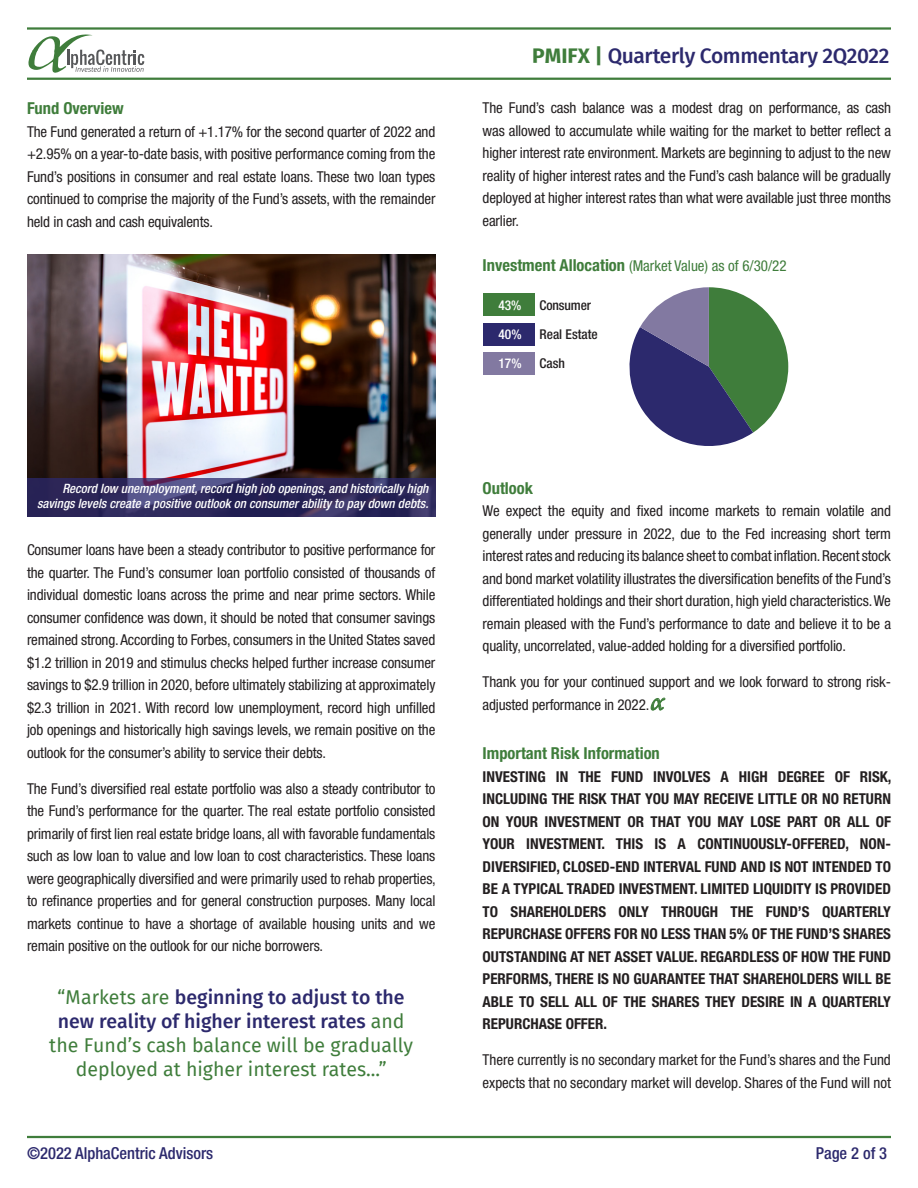
<style>
.page{position:relative;width:918px;height:1188px;background:#fff}
.page>*{position:absolute;margin:0;border:0;box-sizing:border-box;transform-origin:0 0}
.t1{font:500 21px "Fira Sans";letter-spacing:-.02em;color:#2c296d}
.t2{font:19.5px/24px "Fira Sans";color:#3f7d3b;text-align:center}
.t3{font:700 condensed 16.5px "Helvetica Neue LT Std";color:#3f7d3b}
.t4{font:500 condensed 16.5px "Helvetica Neue LT Std";color:#2c296d}
.t5{font:condensed 15px/22.5px "Helvetica Neue LT Std";letter-spacing:-.01em;color:#231f20;text-align:justify}
.t6{font:700 condensed 15px/22.5px "Helvetica Neue LT Std";color:#231f20;text-align:justify}
.t7{font:condensed 15px "Helvetica Neue LT Std";color:#3f7d3b}
.t8{font:500 condensed 13.5px "Helvetica Neue LT Std";color:#231f20}
.t9{font:500 condensed 13.5px "Helvetica Neue LT Std";color:#fff}
.t10{font:italic 500 condensed 12.9px/15px "Helvetica Neue LT Std";color:#fff;text-align:right}
.s1{font-weight:500;color:#2c296d}
.s2{font-weight:700;color:#3f7d3b}
.s3{font-weight:700;font-size:16.5px}
.s4{font-family:"Monotype Corsiva";font-stretch:normal;font-size:27px;color:#3f7d3b}
</style>
<div class="page">
<hr style="left:27px;top:1136px;width:864px;height:2px;background:#3f7d3b">
<svg style="left:28px;top:34px;width:116px;height:39px"></svg>
<hr style="left:27px;top:78px;width:864px;height:2px;background:#3f7d3b">
<hr style="left:27px;top:27px;width:864px;height:3px;background:#3f7d3b">
<div style="left:483px;top:294px;width:51px;height:22px;background:#3f7d3b"></div>
<div style="left:483px;top:323px;width:51px;height:22px;background:#2c296d"></div>
<div style="left:483px;top:352px;width:51px;height:22px;background:#8279a1"></div>
<svg style="left:629px;top:287px;width:159px;height:159px"></svg>
<img style="left:27px;top:254px;width:408px;height:224px">
<svg style="left:27px;top:478px;width:408px;height:38px;background:#312c5e"></svg>
<p class="t3" style="left:27px;top:99px;width:98px">Fund Overview</p>
<p class="t5" style="left:27px;top:120px;width:410px">The Fund generated a return of +1.17% for the second quarter of 2022 and +2.95% on a year-to-date basis, with positive performance coming from the Fund’s positions in consumer and real estate loans. These two loan types continued to comprise the majority of the Fund’s assets, with the remainder held in cash and cash equivalents.</p>
<p class="t10" style="left:37px;top:481px;width:393px">Record low unemployment, record high job openings, and historically high savings levels create a positive outlook on consumer ability to pay down debts.</p>
<p class="t5" style="left:27px;top:539px;width:410px">Consumer loans have been a steady contributor to positive performance for the quarter. The Fund’s consumer loan portfolio consisted of thousands of individual domestic loans across the prime and near prime sectors. While consumer confidence was down, it should be noted that consumer savings remained strong. According to Forbes, consumers in the United States saved $1.2 trillion in 2019 and stimulus checks helped further increase consumer savings to $2.9 trillion in 2020, before ultimately stabilizing at approximately $2.3 trillion in 2021. With record low unemployment, record high unfilled job openings and historically high savings levels, we remain positive on the outlook for the consumer’s ability to service their debts.</p>
<p class="t5" style="left:27px;top:777px;width:410px">The Fund’s diversified real estate portfolio was also a steady contributor to the Fund’s performance for the quarter. The real estate portfolio consisted primarily of first lien real estate bridge loans, all with favorable fundamentals such as low loan to value and low loan to cost characteristics. These loans were geographically diversified and were primarily used to rehab properties, to refinance properties and for general construction purposes. Many local markets continue to have a shortage of available housing units and we remain positive on the outlook for our niche borrowers.</p>
<p class="t2" style="left:49px;top:985px;width:365px">“Markets are <span class="s1">beginning to adjust to the new reality of higher interest rates</span> and the Fund’s cash balance will be gradually deployed at higher interest rates...”</p>
<p class="t1" style="left:532px;top:39px;width:359px"><span class="s2">PMIFX |</span> Quarterly Commentary 2Q2022</p>
<p class="t5" style="left:483px;top:97px;width:410px">The Fund’s cash balance was a modest drag on performance, as cash was allowed to accumulate while waiting for the market to better reflect a higher interest rate environment. Markets are beginning to adjust to the new reality of higher interest rates and the Fund’s cash balance will be gradually deployed at higher interest rates than what were available just three months earlier.</p>
<p class="t7" style="left:483px;top:257px;width:306px"><span class="s3">Investment Allocation</span> (Market Value) as of 6/30/22</p>
<p class="t8" style="left:540px;top:297px;width:53px">Consumer</p>
<p class="t8" style="left:540px;top:326px;width:60px">Real Estate</p>
<p class="t8" style="left:540px;top:355px;width:27px">Cash</p>
<p class="t9" style="left:499px;top:297px;width:24px">43%</p>
<p class="t9" style="left:498px;top:326px;width:25px">40%</p>
<p class="t9" style="left:498px;top:355px;width:25px">17%</p>
<p class="t3" style="left:483px;top:478px;width:52px">Outlook</p>
<p class="t5" style="left:483px;top:499px;width:410px">We expect the equity and fixed income markets to remain volatile and generally under pressure in 2022, due to the Fed increasing short term interest rates and reducing its balance sheet to combat inflation. Recent stock and bond market volatility illustrates the diversification benefits of the Fund’s differentiated holdings and their short duration, high yield characteristics. We remain pleased with the Fund’s performance to date and believe it to be a quality, uncorrelated, value-added holding for a diversified portfolio.</p>
<p class="t5" style="left:483px;top:670px;width:410px">Thank you for your continued support and we look forward to strong risk&shy;adjusted performance in 2022.<span class="s4">α</span></p>
<p class="t3" style="left:483px;top:743px;width:179px">Important Risk Information</p>
<p class="t6" style="left:483px;top:765px;width:410px">INVESTING IN THE FUND INVOLVES A HIGH DEGREE OF RISK, INCLUDING THE RISK THAT YOU MAY RECEIVE LITTLE OR NO RETURN ON YOUR INVESTMENT OR THAT YOU MAY LOSE PART OR ALL OF YOUR INVESTMENT. THIS IS A CONTINUOUSLY-OFFERED, NON-DIVERSIFIED, CLOSED-END INTERVAL FUND AND IS NOT INTENDED TO BE A TYPICAL TRADED INVESTMENT. LIMITED LIQUIDITY IS PROVIDED TO SHAREHOLDERS ONLY THROUGH THE FUND’S QUARTERLY REPURCHASE OFFERS FOR NO LESS THAN 5% OF THE FUND’S SHARES OUTSTANDING AT NET ASSET VALUE. REGARDLESS OF HOW THE FUND PERFORMS, THERE IS NO GUARANTEE THAT SHAREHOLDERS WILL BE ABLE TO SELL ALL OF THE SHARES THEY DESIRE IN A QUARTERLY REPURCHASE OFFER.</p>
<p class="t5" style="left:483px;top:1048px;width:410px">There currently is no secondary market for the Fund’s shares and the Fund expects that no secondary market will develop. Shares of the Fund will not</p>
<p class="t4" style="left:27px;top:1143px;width:188px">©2022 AlphaCentric Advisors</p>
<p class="t4" style="left:816px;top:1143px;width:73px">Page 2 of 3</p>
</div>
